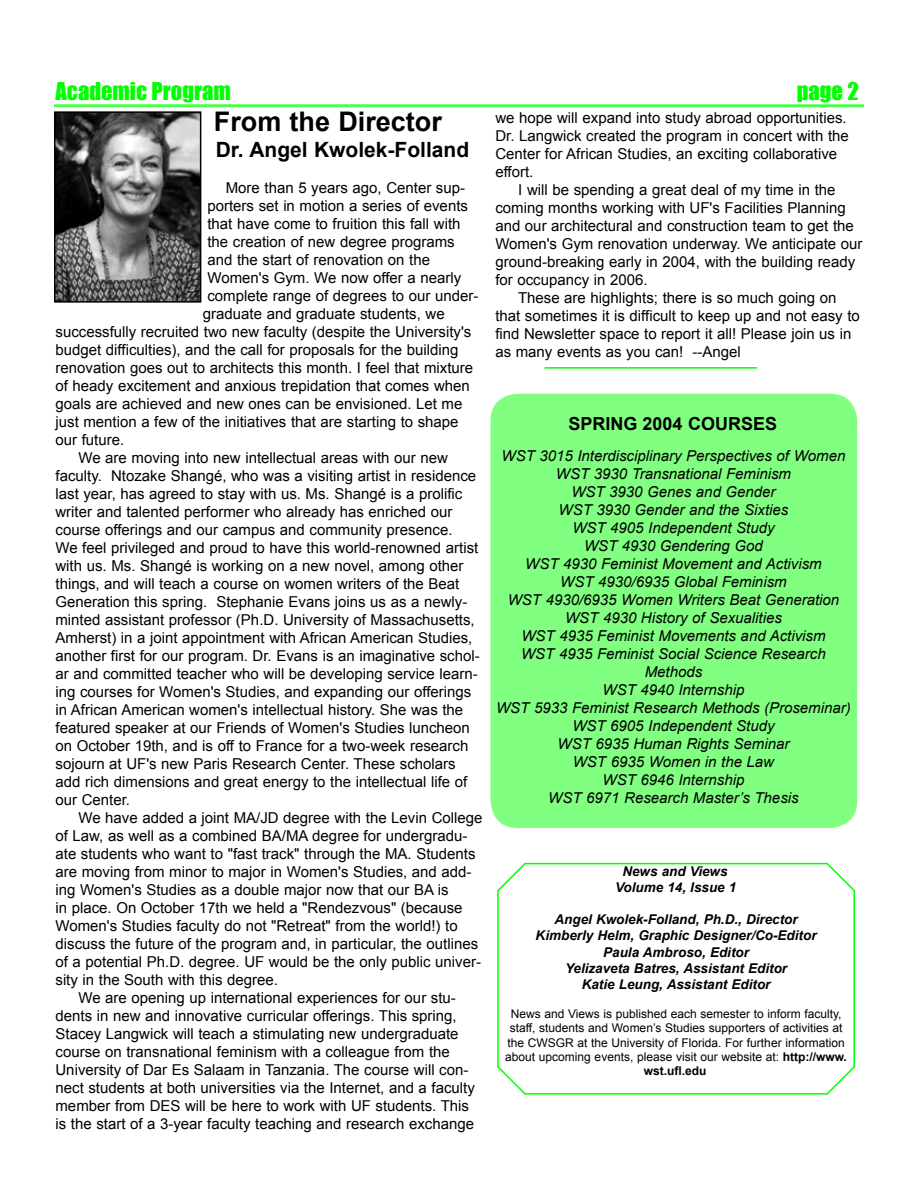
<style>
.page{position:relative;width:918px;height:1188px;background:#fff}
.page>*{position:absolute;margin:0;border:0;box-sizing:border-box;transform-origin:0 0}
.t1{font:700 27px "Arial";color:#000}
.t2{font:22.5px "Impact";color:#0f0}
.t3{font:700 21px "Arial";color:#000}
.t4{font:700 18px "Arial";color:#000}
.t5{font:15px/18px "Arial";color:#000}
.t6{font:italic 15px/18px "Arial";color:#000;text-align:center}
.t7{font:italic 700 13.5px/16.2px "Arial";color:#000;text-align:center}
.t8{font:12px/14.4px "Arial";color:#000;text-align:center}
.s1{font-weight:700}
</style>
<div class="page">
<img style="left:57px;top:114px;width:141px;height:186px">
<div style="left:54px;top:111px;width:147px;height:192px;border:2px solid #000"></div>
<svg style="left:497px;top:862px;width:358px;height:233px"></svg>
<div style="left:490px;top:394px;width:367px;height:434px;background:#80ff80;border-radius:27px"></div>
<hr style="left:54px;top:104px;width:810px;height:3px;background:#4dff4d">
<hr style="left:545px;top:367px;width:212px;height:2px;background:#0f0">
<h2 class="t2" style="left:56px;top:78px;width:177px">Academic Program</h2>
<h2 class="t2" style="left:797px;top:78px;width:63px">page 2</h2>
<h1 class="t1" style="left:214px;top:107px;width:230px">From the Director</h1>
<h3 class="t3" style="left:216px;top:137px;width:255px">Dr. Angel Kwolek-Folland</h3>
<p class="t5" style="left:226px;top:178px;width:241px">More than 5 years ago, Center sup-</p>
<p class="t5" style="left:207px;top:196px;width:262px">porters set in motion a series of events</p>
<p class="t5" style="left:207px;top:214px;width:255px">that have come to fruition this fall with</p>
<p class="t5" style="left:207px;top:232px;width:249px">the creation of new degree programs</p>
<p class="t5" style="left:207px;top:250px;width:224px">and the start of renovation on the</p>
<p class="t5" style="left:207px;top:268px;width:255px">Women's Gym. We now offer a nearly</p>
<p class="t5" style="left:207px;top:286px;width:272px">complete range of degrees to our under-</p>
<p class="t5" style="left:203px;top:304px;width:243px">graduate and graduate students, we</p>
<p class="t5" style="left:56px;top:322px;width:417px">successfully recruited two new faculty (despite the University's</p>
<p class="t5" style="left:56px;top:340px;width:404px">budget difficulties), and the call for proposals for the building</p>
<p class="t5" style="left:56px;top:358px;width:419px">renovation goes out to architects this month. I feel that mixture</p>
<p class="t5" style="left:56px;top:376px;width:416px">of heady excitement and anxious trepidation that comes when</p>
<p class="t5" style="left:56px;top:394px;width:408px">goals are achieved and new ones can be envisioned. Let me</p>
<p class="t5" style="left:56px;top:412px;width:405px">just mention a few of the initiatives that are starting to shape</p>
<p class="t5" style="left:56px;top:430px;width:70px">our future.</p>
<p class="t5" style="left:78px;top:448px;width:371px">We are moving into new intellectual areas with our new</p>
<p class="t5" style="left:56px;top:466px;width:422px">faculty. Ntozake Shangé, who was a visiting artist in residence</p>
<p class="t5" style="left:56px;top:484px;width:408px">last year, has agreed to stay with us. Ms. Shangé is a prolific</p>
<p class="t5" style="left:56px;top:502px;width:398px">writer and talented performer who already has enriched our</p>
<p class="t5" style="left:56px;top:520px;width:399px">course offerings and our campus and community presence.</p>
<p class="t5" style="left:56px;top:538px;width:424px">We feel privileged and proud to have this world-renowned artist</p>
<p class="t5" style="left:56px;top:556px;width:410px">with us. Ms. Shangé is working on a new novel, among other</p>
<p class="t5" style="left:56px;top:574px;width:405px">things, and will teach a course on women writers of the Beat</p>
<p class="t5" style="left:56px;top:592px;width:413px">Generation this spring. Stephanie Evans joins us as a newly-</p>
<p class="t5" style="left:56px;top:610px;width:421px">minted assistant professor (Ph.D. University of Massachusetts,</p>
<p class="t5" style="left:56px;top:628px;width:418px">Amherst) in a joint appointment with African American Studies,</p>
<p class="t5" style="left:56px;top:646px;width:426px">another first for our program. Dr. Evans is an imaginative schol-</p>
<p class="t5" style="left:56px;top:664px;width:424px">ar and committed teacher who will be developing service learn-</p>
<p class="t5" style="left:56px;top:682px;width:417px">ing courses for Women's Studies, and expanding our offerings</p>
<p class="t5" style="left:56px;top:700px;width:409px">in African American women's intellectual history. She was the</p>
<p class="t5" style="left:56px;top:718px;width:416px">featured speaker at our Friends of Women's Studies luncheon</p>
<p class="t5" style="left:56px;top:736px;width:414px">on October 19th, and is off to France for a two-week research</p>
<p class="t5" style="left:56px;top:754px;width:402px">sojourn at UF's new Paris Research Center. These scholars</p>
<p class="t5" style="left:56px;top:772px;width:413px">add rich dimensions and great energy to the intellectual life of</p>
<p class="t5" style="left:56px;top:790px;width:76px">our Center.</p>
<p class="t5" style="left:78px;top:808px;width:406px">We have added a joint MA/JD degree with the Levin College</p>
<p class="t5" style="left:56px;top:826px;width:413px">of Law, as well as a combined BA/MA degree for undergradu-</p>
<p class="t5" style="left:56px;top:844px;width:422px">ate students who want to "fast track" through the MA. Students</p>
<p class="t5" style="left:56px;top:862px;width:418px">are moving from minor to major in Women's Studies, and add-</p>
<p class="t5" style="left:56px;top:880px;width:395px">ing Women's Studies as a double major now that our BA is</p>
<p class="t5" style="left:56px;top:898px;width:409px">in place. On October 17th we held a "Rendezvous" (because</p>
<p class="t5" style="left:56px;top:916px;width:404px">Women's Studies faculty do not "Retreat" from the world!) to</p>
<p class="t5" style="left:56px;top:934px;width:424px">discuss the future of the program and, in particular, the outlines</p>
<p class="t5" style="left:56px;top:952px;width:427px">of a potential Ph.D. degree. UF would be the only public univer-</p>
<p class="t5" style="left:56px;top:970px;width:224px">sity in the South with this degree.</p>
<p class="t5" style="left:78px;top:988px;width:379px">We are opening up international experiences for our stu-</p>
<p class="t5" style="left:56px;top:1006px;width:403px">dents in new and innovative curricular offerings. This spring,</p>
<p class="t5" style="left:56px;top:1024px;width:405px">Stacey Langwick will teach a stimulating new undergraduate</p>
<p class="t5" style="left:56px;top:1042px;width:396px">course on transnational feminism with a colleague from the</p>
<p class="t5" style="left:56px;top:1060px;width:414px">University of Dar Es Salaam in Tanzania. The course will con-</p>
<p class="t5" style="left:56px;top:1078px;width:421px">nect students at both universities via the Internet, and a faculty</p>
<p class="t5" style="left:56px;top:1096px;width:415px">member from DES will be here to work with UF students. This</p>
<p class="t5" style="left:56px;top:1114px;width:420px">is the start of a 3-year faculty teaching and research exchange</p>
<p class="t5" style="left:495px;top:108px;width:355px">we hope will expand into study abroad opportunities.<br>Dr. Langwick created the program in concert with the Center for African Studies, an exciting collaborative effort.</p>
<p class="t5" style="left:518px;top:180px;width:319px">I will be spending a great deal of my time in the</p>
<p class="t5" style="left:495px;top:198px;width:352px">coming months working with UF's Facilities Planning</p>
<p class="t5" style="left:495px;top:216px;width:360px">and our architectural and construction team to get the</p>
<p class="t5" style="left:495px;top:234px;width:369px">Women's Gym renovation underway. We anticipate our</p>
<p class="t5" style="left:495px;top:252px;width:361px">ground-breaking early in 2004, with the building ready</p>
<p class="t5" style="left:495px;top:270px;width:154px">for occupancy in 2006.</p>
<p class="t5" style="left:518px;top:288px;width:320px">These are highlights; there is so much going on</p>
<p class="t5" style="left:495px;top:306px;width:366px">that sometimes it is difficult to keep up and not easy to</p>
<p class="t5" style="left:495px;top:324px;width:358px">find Newsletter space to report it all! Please join us in</p>
<p class="t5" style="left:495px;top:342px;width:247px">as many events as you can! --Angel</p>
<p class="t4" style="left:568px;top:414px;width:210px">SPRING 2004 COURSES</p>
<p class="t6" style="left:496px;top:446px;width:356px">WST 3015 Interdisciplinary Perspectives of Women<br>WST 3930 Transnational Feminism<br>WST 3930 Genes and Gender<br>WST 3930 Gender and the Sixties<br>WST 4905 Independent Study<br>WST 4930 Gendering God<br>WST 4930 Feminist Movement and Activism<br>WST 4930/6935 Global Feminism<br>WST 4930/6935 Women Writers Beat Generation<br>WST 4930 History of Sexualities<br>WST 4935 Feminist Movements and Activism<br>WST 4935 Feminist Social Science Research<br>Methods<br>WST 4940 Internship<br>WST 5933 Feminist Research Methods (Proseminar)<br>WST 6905 Independent Study<br>WST 6935 Human Rights Seminar<br>WST 6935 Women in the Law<br>WST 6946 Internship<br>WST 6971 Research Master’s Thesis</p>
<p class="t7" style="left:615px;top:863px;width:123px">News and Views<br>Volume 14, Issue 1</p>
<p class="t7" style="left:536px;top:911px;width:282px">Angel Kwolek-Folland, Ph.D., Director Kimberly Helm, Graphic Designer/Co-Editor Paula Ambroso, Editor<br>Yelizaveta Batres, Assistant Editor<br>Katie Leung, Assistant Editor</p>
<p class="t8" style="left:505px;top:1006px;width:343px">News and Views is published each semester to inform faculty, staff, students and Women’s Studies supporters of activities at the CWSGR at the University of Florida. For further information about upcoming events, please visit our website at: <span class="s1">http://www. wst.ufl.edu</span></p>
</div>
